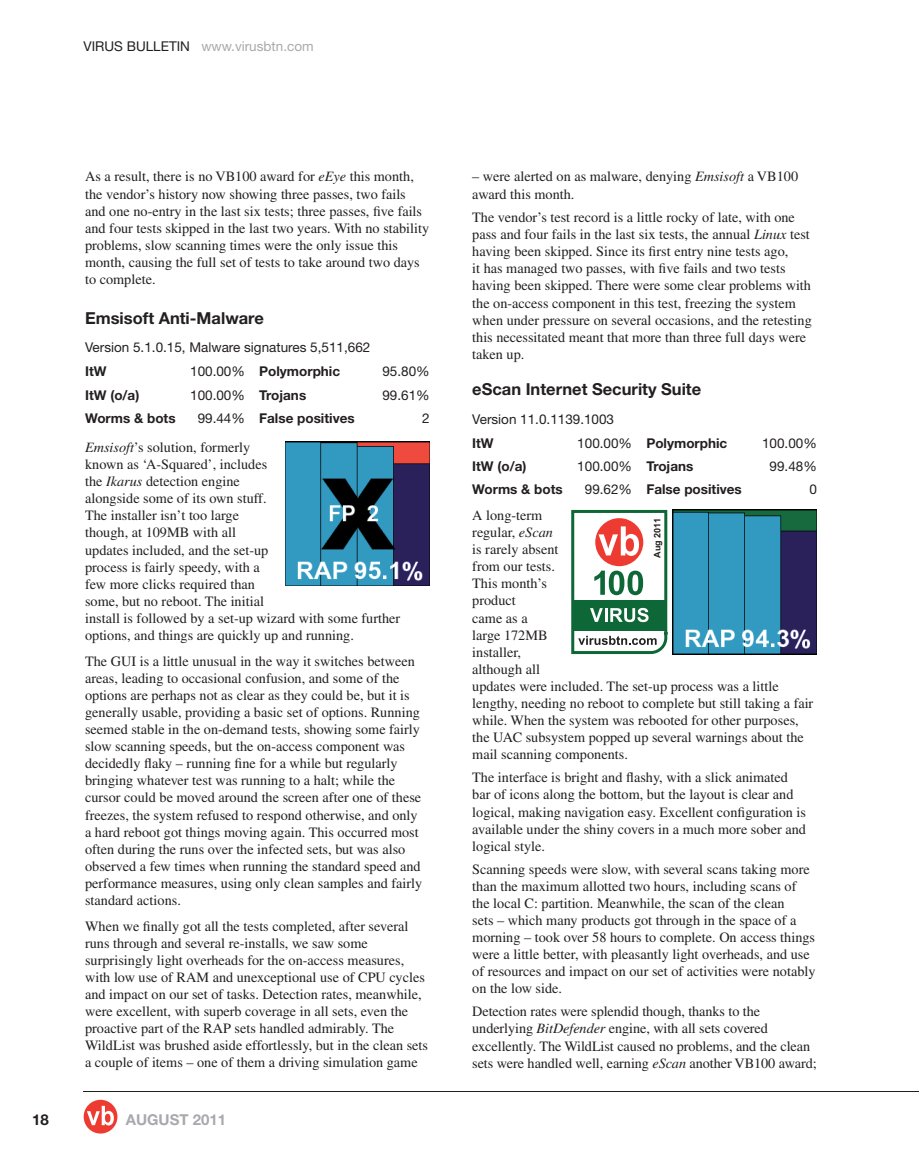
<style>
.page{position:relative;width:919px;height:1166px;background:#fff}
.page>*{position:absolute;margin:0;border:0;box-sizing:border-box;transform-origin:0 0}
.t1{font:700 16.5px "Helvetica Neue";color:#231f20}
.t2{font:700 15px "Helvetica Neue";color:#a8a9ad}
.t3{font:700 15px "Helvetica Neue";color:#231f20}
.t4{font:14.25px/17.1px "Times";color:#231f20}
.t5{font:13.5px "Helvetica Neue";color:#231f20}
.t6{font:700 13.5px "Helvetica Neue";color:#231f20}
.t7{font:13.5px "Helvetica Neue";color:#a8a9ad}
.t8{font:700 9px "Arial";color:#231f20}
.s1{color:#231f20}
.s2{font-style:italic}
.s3{font-weight:400}
.s4{font-weight:700}
</style>
<div class="page">
<hr style="left:84px;top:1091px;width:834px;height:1px;background:#231f20">
<div style="left:84px;top:1099px;width:33px;height:34px;background:#ee3b32;border-radius:50%"></div>
<svg style="left:87px;top:1105px;width:27px;height:20px"></svg>
<img style="left:285px;top:441px;width:144px;height:144px">
<svg style="left:571px;top:510px;width:97px;height:144px"></svg>
<img style="left:672px;top:510px;width:144px;height:144px">
<p class="t7" style="left:83px;top:41px;width:231px"><span class="s1">VIRUS BULLETIN</span> www.virusbtn.com</p>
<p class="t4" style="left:85px;top:169px;width:346px">As a result, there is no VB100 award for <span class="s2">eEye</span> this month, the vendor’s history now showing three passes, two fails and one no-entry in the last six tests; three passes, five fails and four tests skipped in the last two years. With no stability problems, slow scanning times were the only issue this month, causing the full set of tests to take around two days to complete.</p>
<p class="t1" style="left:85px;top:312px;width:180px">Emsisoft Anti-Malware</p>
<p class="t5" style="left:85px;top:342px;width:287px">Version 5.1.0.15, Malware signatures 5,511,662</p>
<p class="t6" style="left:85px;top:366px;width:23px">ItW</p>
<p class="t6" style="left:190px;top:366px;width:151px"><span class="s3">100.00%</span> Polymorphic</p>
<p class="t5" style="left:382px;top:366px;width:49px">95.80%</p>
<p class="t6" style="left:85px;top:390px;width:56px">ItW (o/a)</p>
<p class="t5" style="left:190px;top:390px;width:118px">100.00% <span class="s4">Trojans</span></p>
<p class="t5" style="left:382px;top:390px;width:49px">99.61%</p>
<p class="t6" style="left:85px;top:413px;width:92px">Worms &amp; bots</p>
<p class="t6" style="left:198px;top:413px;width:158px"><span class="s3">99.44%</span> False positives</p>
<p class="t5" style="left:422px;top:413px;width:9px">2</p>
<p class="t4" style="left:85px;top:439px;width:317px"><span class="s2">Emsisoft</span>’s solution, formerly<br>known as ‘A-Squared’, includes<br>the <span class="s2">Ikarus</span> detection engine<br>alongside some of its own stuff.<br>The installer isn’t too large<br>though, at 109MB with all<br>updates included, and the set-up<br>process is fairly speedy, with a<br>few more clicks required than<br>some, but no reboot. The initial<br>install is followed by a set-up wizard with some further options, and things are quickly up and running.</p>
<p class="t4" style="left:85px;top:653px;width:339px">The GUI is a little unusual in the way it switches between areas, leading to occasional confusion, and some of the options are perhaps not as clear as they could be, but it is generally usable, providing a basic set of options. Running seemed stable in the on-demand tests, showing some fairly slow scanning speeds, but the on-access component was decidedly flaky – running fine for a while but regularly bringing whatever test was running to a halt; while the cursor could be moved around the screen after one of these freezes, the system refused to respond otherwise, and only a hard reboot got things moving again. This occurred most often during the runs over the infected sets, but was also observed a few times when running the standard speed and performance measures, using only clean samples and fairly standard actions.</p>
<p class="t4" style="left:85px;top:918px;width:344px">When we finally got all the tests completed, after several runs through and several re-installs, we saw some surprisingly light overheads for the on-access measures, with low use of RAM and unexceptional use of CPU cycles and impact on our set of tasks. Detection rates, meanwhile, were excellent, with superb coverage in all sets, even the proactive part of the RAP sets handled admirably. The WildList was brushed aside effortlessly, but in the clean sets a couple of items – one of them a driving simulation game</p>
<p class="t3" style="left:32px;top:1113px;width:18px">18</p>
<p class="t2" style="left:126px;top:1113px;width:102px">AUGUST 2011</p>
<p class="t4" style="left:472px;top:169px;width:327px">– were alerted on as malware, denying <span class="s2">Emsisoft</span> a VB100 award this month.</p>
<p class="t4" style="left:472px;top:210px;width:341px">The vendor’s test record is a little rocky of late, with one pass and four fails in the last six tests, the annual <span class="s2">Linux</span> test having been skipped. Since its first entry nine tests ago,<br>it has managed two passes, with five fails and two tests having been skipped. There were some clear problems with the on-access component in this test, freezing the system when under pressure on several occasions, and the retesting this necessitated meant that more than three full days were taken up.</p>
<p class="t1" style="left:472px;top:383px;width:230px">eScan Internet Security Suite</p>
<p class="t5" style="left:472px;top:414px;width:143px">Version 11.0.1139.1003</p>
<p class="t6" style="left:472px;top:438px;width:23px">ItW</p>
<p class="t6" style="left:577px;top:438px;width:151px"><span class="s3">100.00%</span> Polymorphic</p>
<p class="t5" style="left:762px;top:438px;width:56px">100.00%</p>
<p class="t6" style="left:472px;top:461px;width:56px">ItW (o/a)</p>
<p class="t5" style="left:577px;top:461px;width:118px">100.00% <span class="s4">Trojans</span></p>
<p class="t5" style="left:769px;top:461px;width:49px">99.48%</p>
<p class="t6" style="left:472px;top:484px;width:92px">Worms &amp; bots</p>
<p class="t6" style="left:584px;top:484px;width:158px"><span class="s3">99.62%</span> False positives</p>
<p class="t5" style="left:809px;top:484px;width:9px">0</p>
<p class="t4" style="left:472px;top:507px;width:342px">A long-term<br>regular, <span class="s2">eScan<br></span>is rarely absent<br>from our tests.<br>This month’s<br>product<br>came as a<br>large 172MB<br>installer,<br>although all<br>updates were included. The set-up process was a little lengthy, needing no reboot to complete but still taking a fair while. When the system was rebooted for other purposes, the UAC subsystem popped up several warnings about the mail scanning components.</p>
<p class="t4" style="left:472px;top:770px;width:335px">The interface is bright and flashy, with a slick animated bar of icons along the bottom, but the layout is clear and logical, making navigation easy. Excellent configuration is available under the shiny covers in a much more sober and logical style.</p>
<p class="t4" style="left:472px;top:861px;width:345px">Scanning speeds were slow, with several scans taking more than the maximum allotted two hours, including scans of the local C: partition. Meanwhile, the scan of the clean<br>sets – which many products got through in the space of a morning – took over 58 hours to complete. On access things were a little better, with pleasantly light overheads, and use of resources and impact on our set of activities were notably on the low side.</p>
<p class="t4" style="left:472px;top:1004px;width:346px">Detection rates were splendid though, thanks to the underlying <span class="s2">BitDefender</span> engine, with all sets covered excellently. The WildList caused no problems, and the clean sets were handled well, earning <span class="s2">eScan</span> another VB100 award;</p>
<p class="t8" style="left:652px;top:557px;width:41px;rotate:-90deg">Aug 2011</p>
</div>
